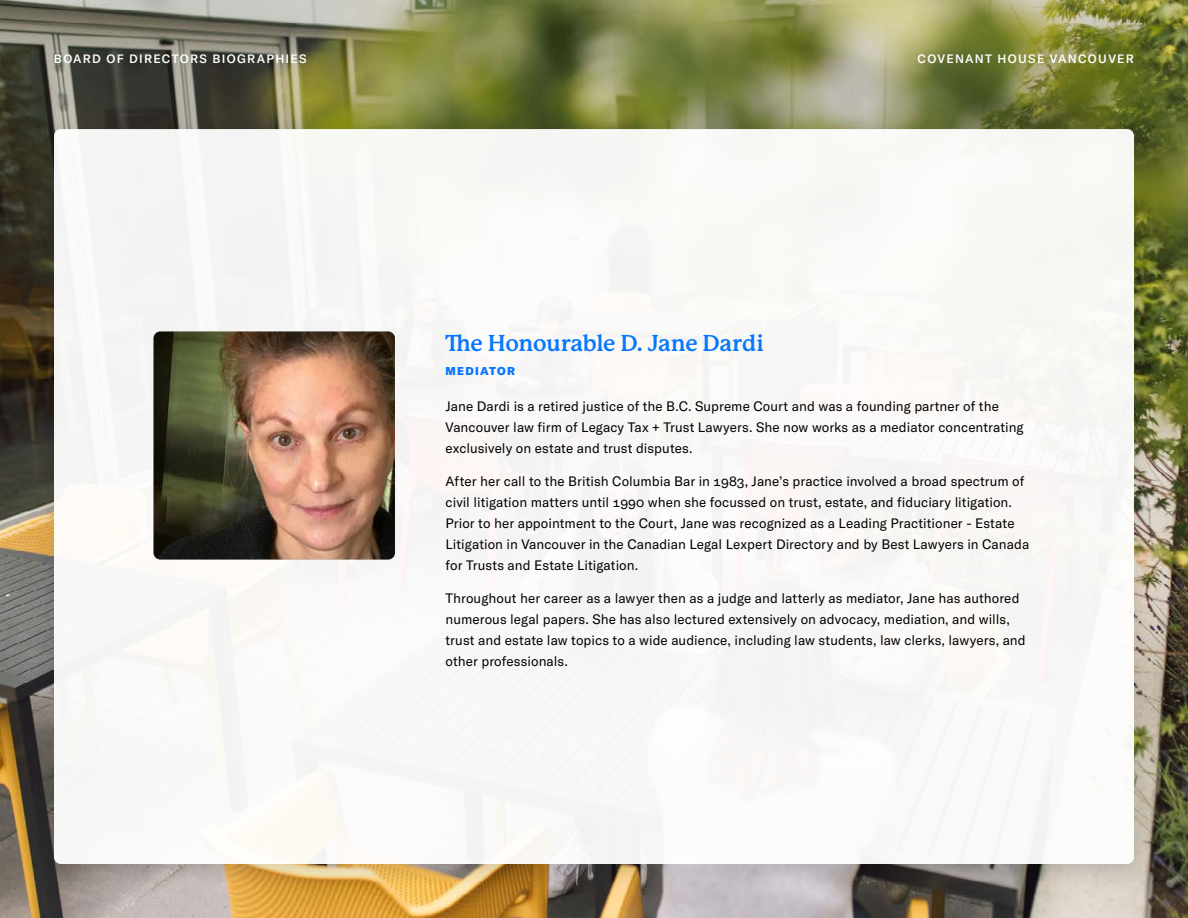
<style>
.page{position:relative;width:1188px;height:918px;background:#fff}
.page>*{position:absolute;margin:0;border:0;box-sizing:border-box;transform-origin:0 0}
.t1{font:700 22.5px "P22 Mackinac Pro";letter-spacing:-.015em;color:#0677ff}
.t2{font:13.5px/21px "GT America";letter-spacing:.005em;color:#000}
.t3{font:500 12px "GT America";letter-spacing:.105em;color:#fff}
.t4{font:900 11.25px "GT America";letter-spacing:.115em;color:#0677ff}
</style>
<div class="page">
<img style="left:0;top:0;width:1188px;height:918px">
<div style="left:32px;top:113px;width:1124px;height:780px;background:#000;opacity:.15"></div>
<div style="left:54px;top:129px;width:1080px;height:735px;background:#f9f8f6;border-radius:7px"></div>
<img style="left:154px;top:332px;width:241px;height:228px">
<p class="t3" style="left:54px;top:51px;width:254px">BOARD OF DIRECTORS BIOGRAPHIES</p>
<p class="t3" style="left:918px;top:51px;width:218px">COVENANT HOUSE VANCOUVER</p>
<h1 class="t1" style="left:446px;top:330px;width:320px">The Honourable D. Jane Dardi</h1>
<p class="t4" style="left:446px;top:364px;width:71px">MEDIATOR</p>
<p class="t2" style="left:446px;top:396px;width:580px">Jane Dardi is a retired justice of the B.C. Supreme Court and was a founding partner of the<br>Vancouver law firm of Legacy Tax + Trust Lawyers. She now works as a mediator concentrating exclusively on estate and trust disputes.</p>
<p class="t2" style="left:446px;top:471px;width:585px">After her call to the British Columbia Bar in 1983, Jane’s practice involved a broad spectrum of civil litigation matters until 1990 when she focussed on trust, estate, and fiduciary litigation.<br>Prior to her appointment to the Court, Jane was recognized as a Leading Practitioner - Estate Litigation in Vancouver in the Canadian Legal Lexpert Directory and by Best Lawyers in Canada for Trusts and Estate Litigation.</p>
<p class="t2" style="left:446px;top:588px;width:582px">Throughout her career as a lawyer then as a judge and latterly as mediator, Jane has authored numerous legal papers. She has also lectured extensively on advocacy, mediation, and wills, trust and estate law topics to a wide audience, including law students, law clerks, lawyers, and other professionals.</p>
</div>
